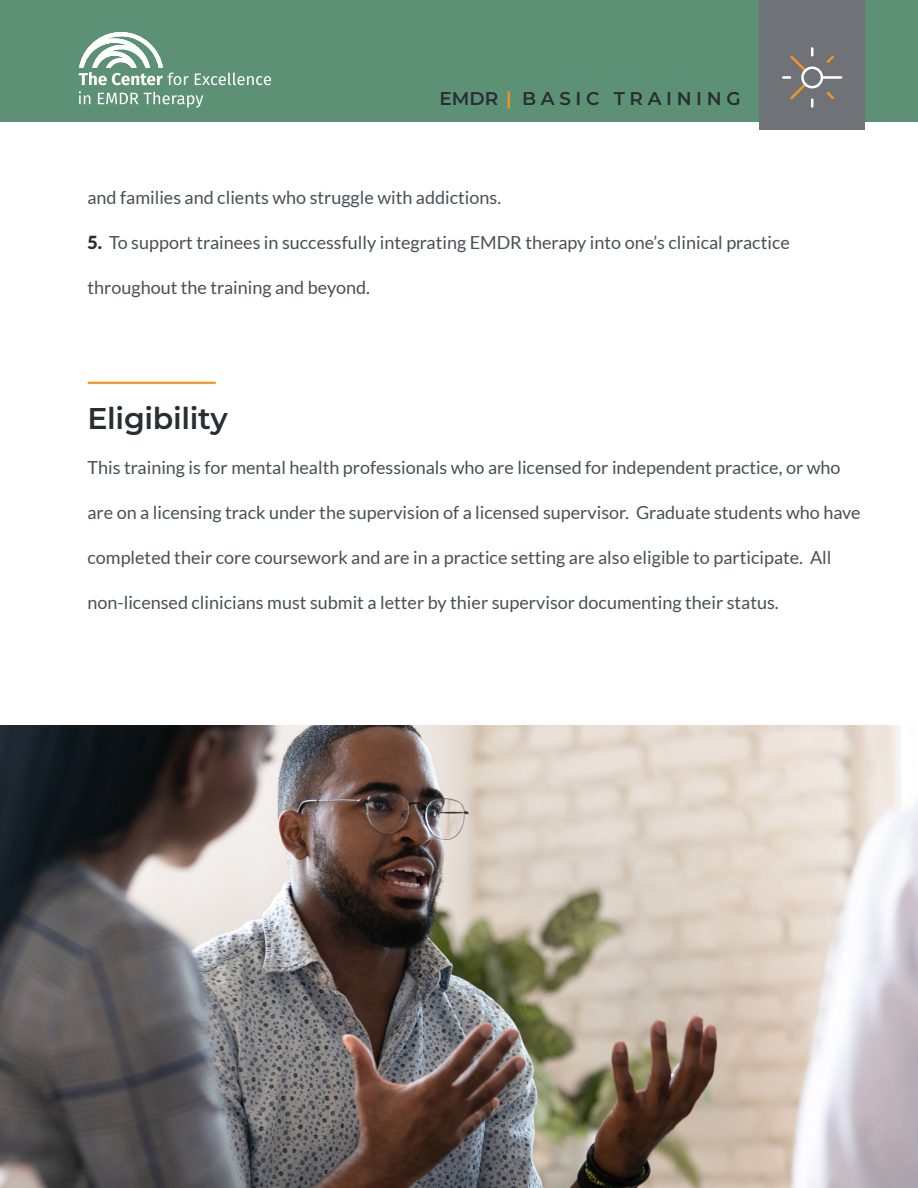
<style>
.page{position:relative;width:918px;height:1188px;background:#fff}
.page>*{position:absolute;margin:0;border:0;box-sizing:border-box;transform-origin:0 0}
.t1{font:600 30px "Montserrat";letter-spacing:-.01em;color:#292e33}
.t2{font:600 18.45px "Montserrat";letter-spacing:.25em;color:#292e33}
.t3{font:18px "Lato";color:#4b4f55}
.s1{color:#f7941e}
.s2{font-weight:900;color:#292e33}
</style>
<div class="page">
<hr style="left:89px;top:382px;width:126px;height:2px;background:#f7941e">
<div style="left:0;top:0;width:918px;height:122px;background:#5c9176"></div>
<div style="left:759px;top:0;width:106px;height:130px;background:#6f7277"></div>
<hr style="left:822px;top:76px;width:19px;height:3px;background:#fff">
<svg style="left:826px;top:55px;width:8px;height:8px"></svg>
<svg style="left:826px;top:92px;width:8px;height:8px"></svg>
<svg style="left:783px;top:48px;width:30px;height:59px"></svg>
<div style="left:801px;top:67px;width:22px;height:21px;border:3px solid #fff;border-radius:50%"></div>
<svg style="left:79px;top:32px;width:110px;height:53px"></svg>
<svg style="left:195px;top:73px;width:76px;height:12px"></svg>
<svg style="left:79px;top:91px;width:11px;height:13px"></svg>
<svg style="left:98px;top:93px;width:40px;height:11px"></svg>
<svg style="left:144px;top:92px;width:59px;height:16px"></svg>
<img style="left:0;top:726px;width:918px;height:462px">
<p class="t2" style="left:439px;top:86px;width:303px">EMDR <span class="s1">|</span> BASIC TRAINING</p>
<p class="t3" style="left:87px;top:187px;width:415px">and families and clients who struggle with addictions.</p>
<p class="t3" style="left:87px;top:232px;width:704px"><span class="s2">5.</span> To support trainees in successfully integrating EMDR therapy into one’s clinical practice</p>
<p class="t3" style="left:87px;top:277px;width:284px">throughout the training and beyond.</p>
<p class="t1" style="left:87px;top:397px;width:142px">Eligibility</p>
<p class="t3" style="left:87px;top:457px;width:755px">This training is for mental health professionals who are licensed for independent practice, or who</p>
<p class="t3" style="left:87px;top:502px;width:775px">are on a licensing track under the supervision of a licensed supervisor. Graduate students who have</p>
<p class="t3" style="left:87px;top:547px;width:746px">completed their core coursework and are in a practice setting are also eligible to participate. All</p>
<p class="t3" style="left:87px;top:592px;width:693px">non-licensed clinicians must submit a letter by thier supervisor documenting their status.</p>
</div>
